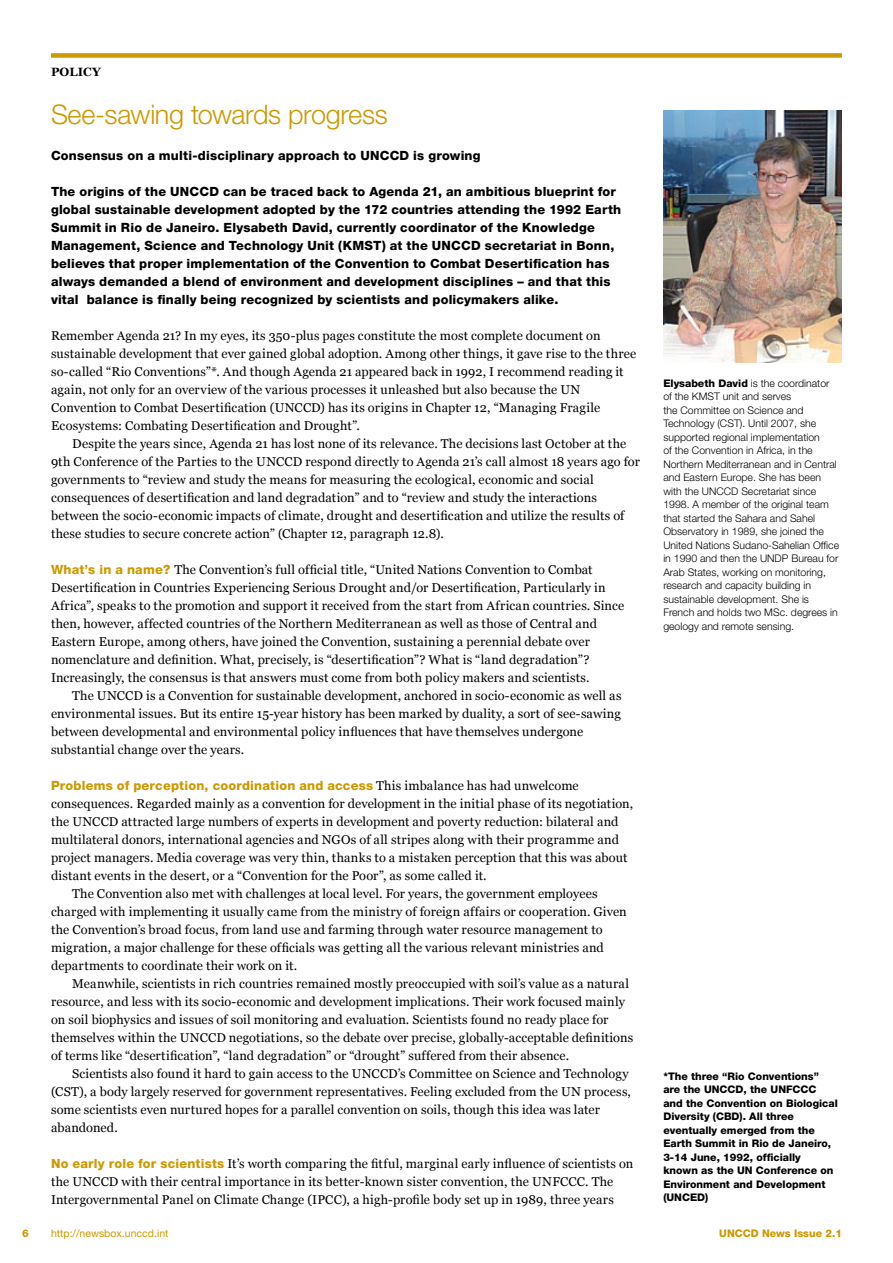
<style>
.page{position:relative;width:893px;height:1263px;background:#fff}
.page>*{position:absolute;margin:0;border:0;box-sizing:border-box;transform-origin:0 0}
.t1{font:300 27px "Helvetica Neue";letter-spacing:-.015em;color:#c90}
.t2{font:12.75px/18px "Georgia";letter-spacing:.01em;color:#000}
.t3{font:800 12.75px/18px "Helvetica Neue";letter-spacing:.015em;color:#000}
.t4{font:800 12.75px "Helvetica Neue";letter-spacing:.015em;color:#c90}
.t5{font:700 12px "Georgia";letter-spacing:.015em;color:#000}
.t6{font:300 10.5px/13.5px "Helvetica Neue";color:#000}
.t7{font:800 10.5px/13.5px "Helvetica Neue";color:#000}
.t8{font:10.5px "Helvetica Neue";color:#c90}
.t9{font:800 10.5px "Helvetica Neue";color:#c90}
.s1{font-family:"Helvetica Neue";font-weight:800;color:#c90}
.s2{font-family:"Georgia";font-weight:400;color:#000}
.s3{font-weight:800}
</style>
<div class="page">
<div style="left:51px;top:53px;width:791px;height:5px;background:#c90"></div>
<img style="left:663px;top:111px;width:179px;height:252px">
<p class="t5" style="left:51px;top:65px;width:52px">POLICY</p>
<h1 class="t1" style="left:51px;top:98px;width:338px">See-sawing towards progress</h1>
<p class="t3" style="left:51px;top:146px;width:431px">Consensus on a multi-disciplinary approach to UNCCD is growing</p>
<p class="t3" style="left:51px;top:182px;width:572px">The origins of the UNCCD can be traced back to Agenda 21, an ambitious blueprint for global sustainable development adopted by the 172 countries attending the 1992 Earth Summit in Rio de Janeiro. Elysabeth David, currently coordinator of the Knowledge Management, Science and Technology Unit (KMST) at the UNCCD secretariat in Bonn, believes that proper implementation of the Convention to Combat Desertification has always demanded a blend of environment and development disciplines – and that this vital balance is finally being recognized by scientists and policymakers alike.</p>
<p class="t2" style="left:51px;top:326px;width:587px">Remember Agenda 21? In my eyes, its 350-plus pages constitute the most complete document on sustainable development that ever gained global adoption. Among other things, it gave rise to the three so-called “Rio Conventions”*. And though Agenda 21 appeared back in 1992, I recommend reading it again, not only for an overview of the various processes it unleashed but also because the UN Convention to Combat Desertification (UNCCD) has its origins in Chapter 12, “Managing Fragile Ecosystems: Combating Desertification and Drought”.</p>
<p class="t2" style="left:51px;top:434px;width:590px;text-indent:21px">Despite the years since, Agenda 21 has lost none of its relevance. The decisions last October at the 9th Conference of the Parties to the UNCCD respond directly to Agenda 21’s call almost 18 years ago for governments to “review and study the means for measuring the ecological, economic and social consequences of desertification and land degradation” and to “review and study the interactions between the socio-economic impacts of climate, drought and desertification and utilize the results of these studies to secure concrete action” (Chapter 12, paragraph 12.8).</p>
<p class="t2" style="left:51px;top:560px;width:575px"><span class="s1">What’s in a name?</span> The Convention’s full official title, “United Nations Convention to Combat Desertification in Countries Experiencing Serious Drought and/or Desertification, Particularly in Africa”, speaks to the promotion and support it received from the start from African countries. Since then, however, affected countries of the Northern Mediterranean as well as those of Central and Eastern Europe, among others, have joined the Convention, sustaining a perennial debate over nomenclature and definition. What, precisely, is “desertification”? What is “land degradation”?<br>Increasingly, the consensus is that answers must come from both policy makers and scientists.</p>
<p class="t2" style="left:51px;top:686px;width:572px;text-indent:21px">The UNCCD is a Convention for sustainable development, anchored in socio-economic as well as environmental issues. But its entire 15-year history has been marked by duality, a sort of see-sawing between developmental and environmental policy influences that have themselves undergone substantial change over the years.</p>
<p class="t4" style="left:51px;top:778px;width:529px">Problems of perception, coordination and access <span class="s2">This imbalance has had unwelcome</span></p>
<p class="t2" style="left:51px;top:794px;width:584px">consequences. Regarded mainly as a convention for development in the initial phase of its negotiation,</p>
<p class="t2" style="left:51px;top:812px;width:569px">the UNCCD attracted large numbers of experts in development and poverty reduction: bilateral and</p>
<p class="t2" style="left:51px;top:830px;width:569px">multilateral donors, international agencies and NGOs of all stripes along with their programme and</p>
<p class="t2" style="left:51px;top:848px;width:578px">project managers. Media coverage was very thin, thanks to a mistaken perception that this was about</p>
<p class="t2" style="left:51px;top:866px;width:437px">distant events in the desert, or a “Convention for the Poor”, as some called it.</p>
<p class="t2" style="left:72px;top:884px;width:527px">The Convention also met with challenges at local level. For years, the government employees</p>
<p class="t2" style="left:51px;top:902px;width:577px">charged with implementing it usually came from the ministry of foreign affairs or cooperation. Given</p>
<p class="t2" style="left:51px;top:920px;width:553px">the Convention’s broad focus, from land use and farming through water resource management to</p>
<p class="t2" style="left:51px;top:938px;width:554px">migration, a major challenge for these officials was getting all the various relevant ministries and</p>
<p class="t2" style="left:51px;top:956px;width:248px">departments to coordinate their work on it.</p>
<p class="t2" style="left:72px;top:974px;width:558px">Meanwhile, scientists in rich countries remained mostly preoccupied with soil’s value as a natural</p>
<p class="t2" style="left:51px;top:992px;width:575px">resource, and less with its socio-economic and development implications. Their work focused mainly</p>
<p class="t2" style="left:51px;top:1010px;width:559px">on soil biophysics and issues of soil monitoring and evaluation. Scientists found no ready place for</p>
<p class="t2" style="left:51px;top:1028px;width:584px">themselves within the UNCCD negotiations, so the debate over precise, globally-acceptable definitions</p>
<p class="t2" style="left:51px;top:1046px;width:520px">of terms like “desertification”, “land degradation” or “drought” suffered from their absence.</p>
<p class="t2" style="left:72px;top:1064px;width:558px">Scientists also found it hard to gain access to the UNCCD’s Committee on Science and Technology</p>
<p class="t2" style="left:51px;top:1082px;width:581px">(CST), a body largely reserved for government representatives. Feeling excluded from the UN process,</p>
<p class="t2" style="left:51px;top:1100px;width:550px">some scientists even nurtured hopes for a parallel convention on soils, though this idea was later</p>
<p class="t2" style="left:51px;top:1118px;width:68px">abandoned.</p>
<p class="t2" style="left:51px;top:1154px;width:584px"><span class="s1">No early role for scientists</span> It’s worth comparing the fitful, marginal early influence of scientists on the UNCCD with their central importance in its better-known sister convention, the UNFCCC. The<br>Intergovernmental Panel on Climate Change (IPCC), a high-profile body set up in 1989, three years</p>
<p class="t6" style="left:663px;top:376px;width:177px"><span class="s3">Elysabeth David</span> is the coordinator of the KMST unit and serves<br>the Committee on Science and Technology (CST). Until 2007, she supported regional implementation<br>of the Convention in Africa, in the Northern Mediterranean and in Central and Eastern Europe. She has been with the UNCCD Secretariat since 1998. A member of the original team that started the Sahara and Sahel Observatory in 1989, she joined the United Nations Sudano-Sahelian Office in 1990 and then the UNDP Bureau for Arab States, working on monitoring, research and capacity building in sustainable development. She is French and holds two MSc. degrees in geology and remote sensing.</p>
<p class="t7" style="left:663px;top:1069px;width:176px">*The three “Rio Conventions” are the UNCCD, the UNFCCC and the Convention on Biological<br>Diversity (CBD). All three eventually emerged from the<br>Earth Summit in Rio de Janeiro,<br>3-14 June, 1992, officially known as the UN Conference on<br>Environment and Development (UNCED)</p>
<p class="t9" style="left:22px;top:1227px;width:8px">6</p>
<p class="t8" style="left:51px;top:1227px;width:119px">http://newsbox.unccd.int</p>
<p class="t9" style="left:719px;top:1227px;width:124px">UNCCD News Issue 2.1</p>
</div>
